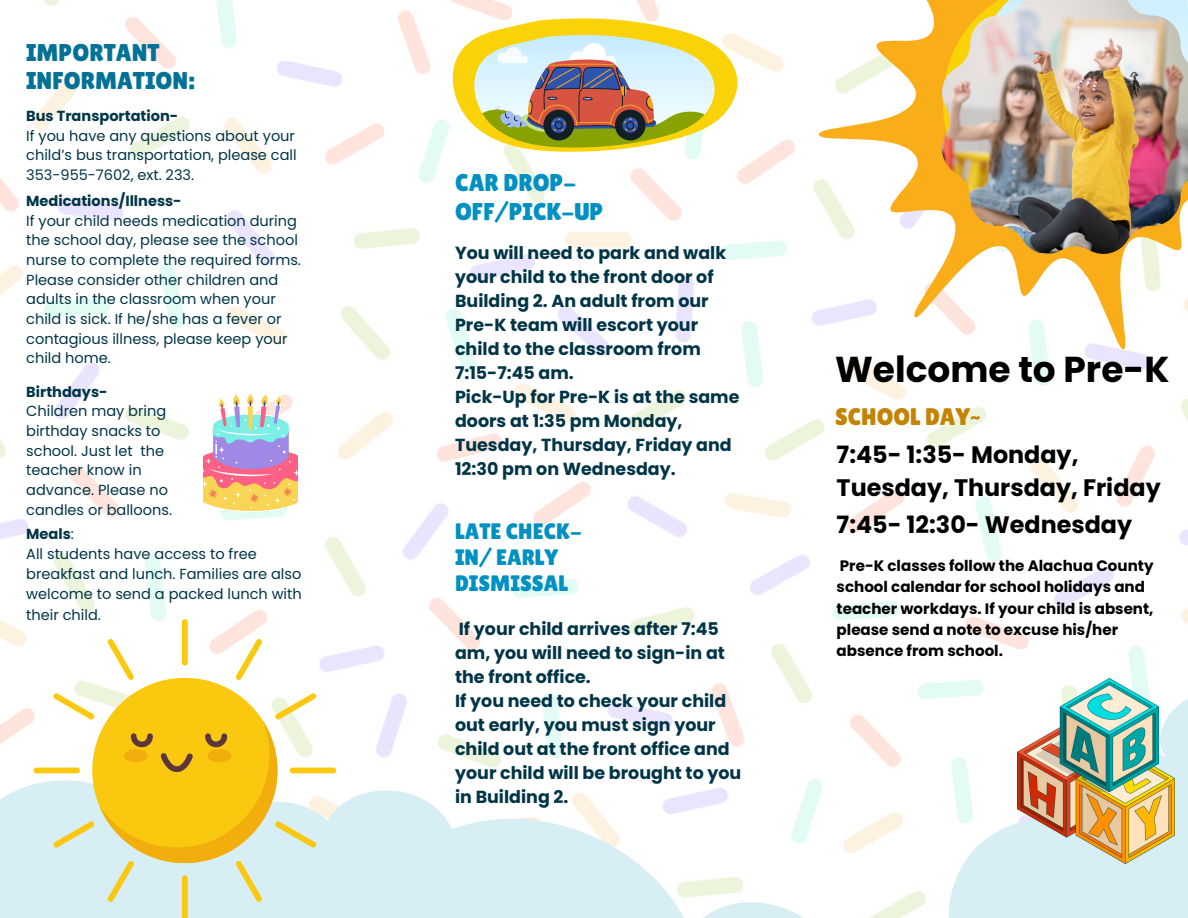
<style>
.page{position:relative;width:1188px;height:918px;background:#fff}
.page>*{position:absolute;margin:0;border:0;box-sizing:border-box;transform-origin:0 0}
.t1{font:700 36px "Poppins";color:#000}
.t2{font:24.3px/28.3px "Lilita One";color:#047196}
.t3{font:24.3px/28.3px "Lilita One";color:#0090c2}
.t4{font:24px "Lilita One";color:#c48305}
.t5{font:700 23.85px/32.7px "Poppins";color:#000}
.t6{font:22.35px/26.2px "Lilita One";color:#0090c2}
.t7{font:700 17.4px/24px "Poppins";color:#003547}
.t8{font:700 15.15px/21.1px "Poppins";color:#000}
.t9{font:14.55px/19.6px "Poppins";color:#003547}
.t10{font:700 14.55px "Poppins";color:#003547}
.s1{font-weight:400}
</style>
<div class="page">
<img style="left:0;top:0;width:1188px;height:687px">
<svg style="left:0;top:687px;width:1188px;height:231px"></svg>
<svg style="left:819px;top:0;width:369px;height:351px"></svg>
<img style="left:1018px;top:678px;width:156px;height:186px">
<svg style="left:443px;top:17px;width:296px;height:135px"></svg>
<div style="left:92px;top:678px;width:185px;height:185px;background:#fbc810;border-radius:50%"></div>
<div style="left:182px;top:619px;width:6px;height:47px;background:#fbc810;border-radius:3px"></div>
<svg style="left:107px;top:639px;width:27px;height:41px"></svg>
<div style="left:34px;top:768px;width:46px;height:5px;background:#fbc810;border-radius:3px"></div>
<div style="left:290px;top:768px;width:46px;height:5px;background:#fbc810;border-radius:3px"></div>
<svg style="left:53px;top:693px;width:264px;height:225px"></svg>
<svg style="left:235px;top:639px;width:27px;height:41px"></svg>
<img style="left:203px;top:393px;width:95px;height:119px">
<img style="left:942px;top:0;width:246px;height:254px">
<h1 class="t2" style="left:26px;top:38px;width:170px">IMPORTANT<br>INFORMATION:</h1>
<h2 class="t10" style="left:26px;top:106px;width:154px">Bus Transportation-</h2>
<p class="t9" style="left:26px;top:126px;width:272px;text-align:justify">If you have any questions about your child’s bus transportation, please call 353-955-7602, ext. 233.</p>
<p class="t10" style="left:26px;top:191px;width:157px">Medications/Illness-</p>
<p class="t9" style="left:26px;top:211px;width:276px">If your child needs medication during the school day, please see the school nurse to complete the required forms.</p>
<h4 class="t9" style="left:26px;top:270px;width:263px">Please consider other children and adults in the classroom when your child is sick. If he/she has a fever or contagious illness, please keep your child home.</h4>
<h2 class="t10" style="left:26px;top:381px;width:83px">Birthdays-</h2>
<h3 class="t9" style="left:26px;top:401px;width:147px">Children may bring birthday snacks to school. Just let the teacher know in advance. Please no candles or balloons.</h3>
<p class="t10" style="left:26px;top:523px;width:49px">Meals<span class="s1">:</span></p>
<h5 class="t9" style="left:26px;top:544px;width:277px;line-height:20.2px">All students have access to free breakfast and lunch. Families are also welcome to send a packed lunch with their child.</h5>
<p class="t3" style="left:455px;top:168px;width:150px">CAR DROP-<br>OFF/PICK-UP</p>
<p class="t7" style="left:455px;top:241px;width:286px">You will need to park and walk your child to the front door of<br>Building 2. An adult from our<br>Pre-K team will escort your child to the classroom from<br>7:15-7:45 am.<br>Pick-Up for Pre-K is at the same doors at 1:35 pm Monday,<br>Tuesday, Thursday, Friday and<br>12:30 pm on Wednesday.</p>
<p class="t6" style="left:455px;top:518px;width:128px">LATE CHECK-<br>IN/ EARLY<br>DISMISSAL</p>
<p class="t7" style="left:455px;top:617px;width:288px">If your child arrives after 7:45 am, you will need to sign-in at the front office.<br>If you need to check your child out early, you must sign your child out at the front office and your child will be brought to you in Building 2.</p>
<p class="t1" style="left:835px;top:345px;width:336px">Welcome to Pre-K</p>
<h2 class="t4" style="left:835px;top:403px;width:148px">SCHOOL DAY~</h2>
<p class="t5" style="left:837px;top:438px;width:326px">7:45- 1:35- Monday,<br>Tuesday, Thursday, Friday</p>
<h3 class="t5" style="left:837px;top:508px;width:297px">7:45- 12:30- Wednesday</h3>
<h2 class="t8" style="left:837px;top:555px;width:318px">Pre-K classes follow the Alachua County school calendar for school holidays and teacher workdays. If your child is absent, please send a note to excuse his/her absence from school.</h2>
</div>
